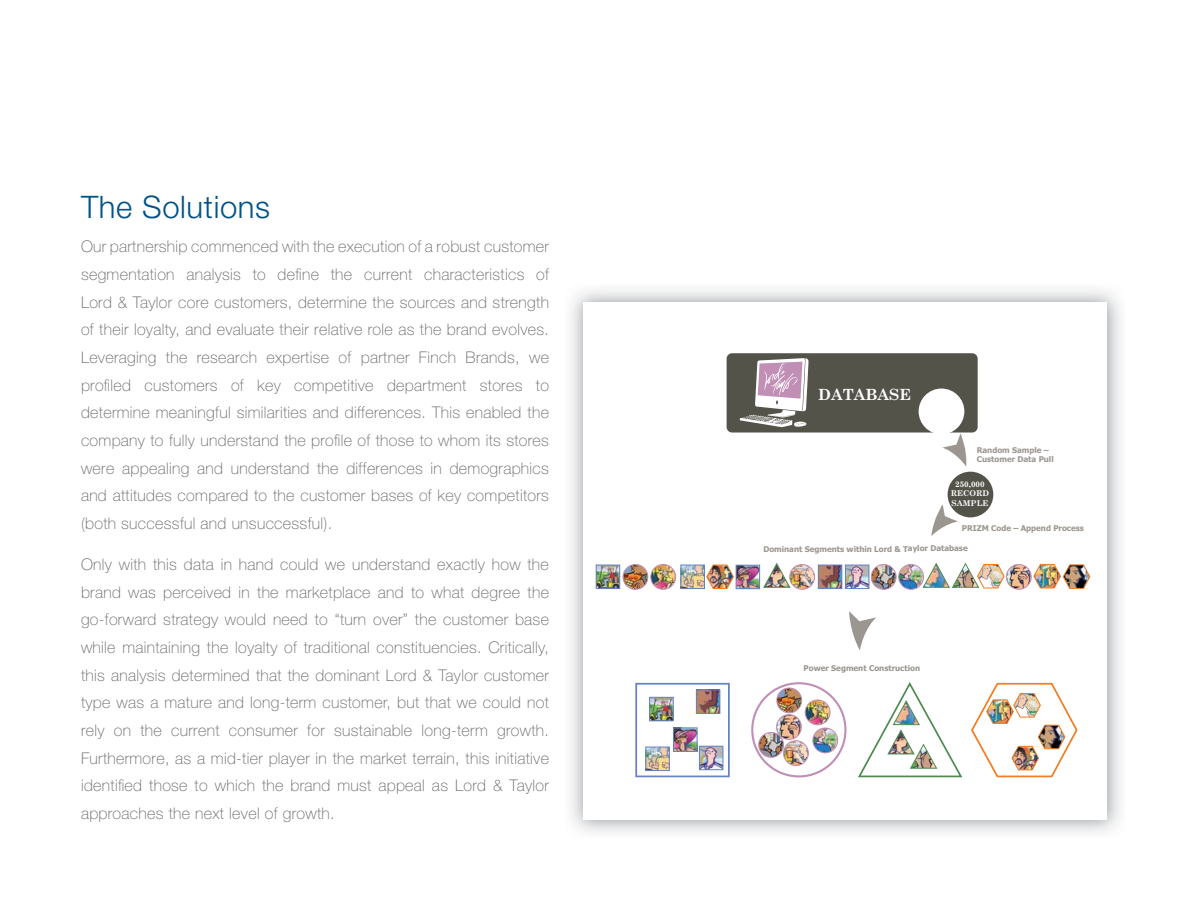
<style>
.page{position:relative;width:1188px;height:918px;background:#fff}
.page>*{position:absolute;margin:0;border:0;box-sizing:border-box;transform-origin:0 0}
.t1{font:300 31.05px "Helvetica Neue";letter-spacing:.02em;color:#005288}
.t2{font:100 16.05px/27.6px "Helvetica Neue";letter-spacing:.02em;color:#636466;text-align:justify}
.t3{font:700 15.45px "Century Schoolbook";color:#fff}
.t4{font:700 7.95px/9.6px "Tahoma";color:#9b9690}
.t5{font:700 7.95px/9.6px "Century Schoolbook";color:#fff;text-align:center}
</style>
<div class="page">
<div style="left:1006px;top:564px;width:26px;height:26px;border:1px solid #c18eb6;border-radius:50%"></div>
<div style="left:898px;top:564px;width:26px;height:26px;border:1px solid #c18eb6;border-radius:50%"></div>
<div style="left:727px;top:353px;width:251px;height:80px;background:#54534a;border-radius:6px"></div>
<svg style="left:942px;top:433px;width:25px;height:34px"></svg>
<svg style="left:931px;top:504px;width:27px;height:32px"></svg>
<svg style="left:849px;top:611px;width:27px;height:39px"></svg>
<div style="left:948px;top:472px;width:45px;height:45px;background:#54534a;border-radius:50%"></div>
<div style="left:635px;top:683px;width:95px;height:94px;border:2px solid #6382c1"></div>
<div style="left:751px;top:682px;width:96px;height:95px;border:2px solid #c18eb6;border-radius:50%"></div>
<svg style="left:651px;top:699px;width:21px;height:20px"></svg>
<div style="left:649px;top:697px;width:25px;height:24px;border:1px solid #6382c1"></div>
<div style="left:645px;top:747px;width:25px;height:24px;border:1px solid #6382c1"></div>
<img style="left:646px;top:728px;width:77px;height:43px">
<div style="left:673px;top:728px;width:24px;height:24px;border:1px solid #6382c1"></div>
<div style="left:650px;top:564px;width:26px;height:26px;border:1px solid #c18eb6;border-radius:50%"></div>
<div style="left:789px;top:564px;width:26px;height:26px;border:1px solid #c18eb6;border-radius:50%"></div>
<div style="left:871px;top:564px;width:26px;height:26px;border:1px solid #c18eb6;border-radius:50%"></div>
<div style="left:758px;top:732px;width:26px;height:26px;border:1px solid #c18eb6;border-radius:50%"></div>
<div style="left:919px;top:389px;width:45px;height:45px;background:#fff;border-radius:50%"></div>
<svg style="left:739px;top:358px;width:70px;height:69px"></svg>
<div style="left:623px;top:564px;width:25px;height:26px;border:1px solid #c18eb6;border-radius:50%"></div>
<img style="left:759px;top:688px;width:79px;height:78px">
<div style="left:776px;top:688px;width:26px;height:25px;border:1px solid #c18eb6;border-radius:50%"></div>
<svg style="left:698px;top:692px;width:20px;height:20px"></svg>
<div style="left:696px;top:690px;width:24px;height:24px;border:1px solid #6382c1"></div>
<svg style="left:858px;top:682px;width:105px;height:96px"></svg>
<img style="left:596px;top:563px;width:495px;height:26px">
<img style="left:971px;top:682px;width:107px;height:96px">
<h1 class="t1" style="left:81px;top:196px;width:191px">The Solutions</h1>
<p class="t2" style="left:81px;top:234px;width:470px">Our partnership commenced with the execution of a robust customer segmentation analysis to define the current characteristics of Lord &amp; Taylor core customers, determine the sources and strength of their loyalty, and evaluate their relative role as the brand evolves.<br>Leveraging the research expertise of partner Finch Brands, we profiled customers of key competitive department stores to determine meaningful similarities and differences. This enabled the company to fully understand the profile of those to whom its stores were appealing and understand the differences in demographics and attitudes compared to the customer bases of key competitors (both successful and unsuccessful).</p>
<p class="t2" style="left:81px;top:552px;width:470px">Only with this data in hand could we understand exactly how the brand was perceived in the marketplace and to what degree the go-forward strategy would need to “turn over” the customer base while maintaining the loyalty of traditional constituencies. Critically, this analysis determined that the dominant Lord &amp; Taylor customer type was a mature and long-term customer, but that we could not rely on the current consumer for sustainable long-term growth.<br>Furthermore, as a mid-tier player in the market terrain, this initiative identified those to which the brand must appeal as Lord &amp; Taylor approaches the next level of growth.</p>
<p class="t3" style="left:818px;top:386px;width:94px">DATABASE</p>
<p class="t4" style="left:977px;top:446px;width:79px">Random Sample –<br>Customer Data Pull</p>
<p class="t5" style="left:951px;top:479px;width:40px">250,000<br>RECORD<br>SAMPLE</p>
<p class="t4" style="left:962px;top:524px;width:124px">PRIZM Code – Append Process</p>
<p class="t4" style="left:763px;top:545px;width:206px">Dominant Segments within Lord &amp; Taylor Database</p>
<p class="t4" style="left:804px;top:664px;width:118px">Power Segment Construction</p>
</div>
